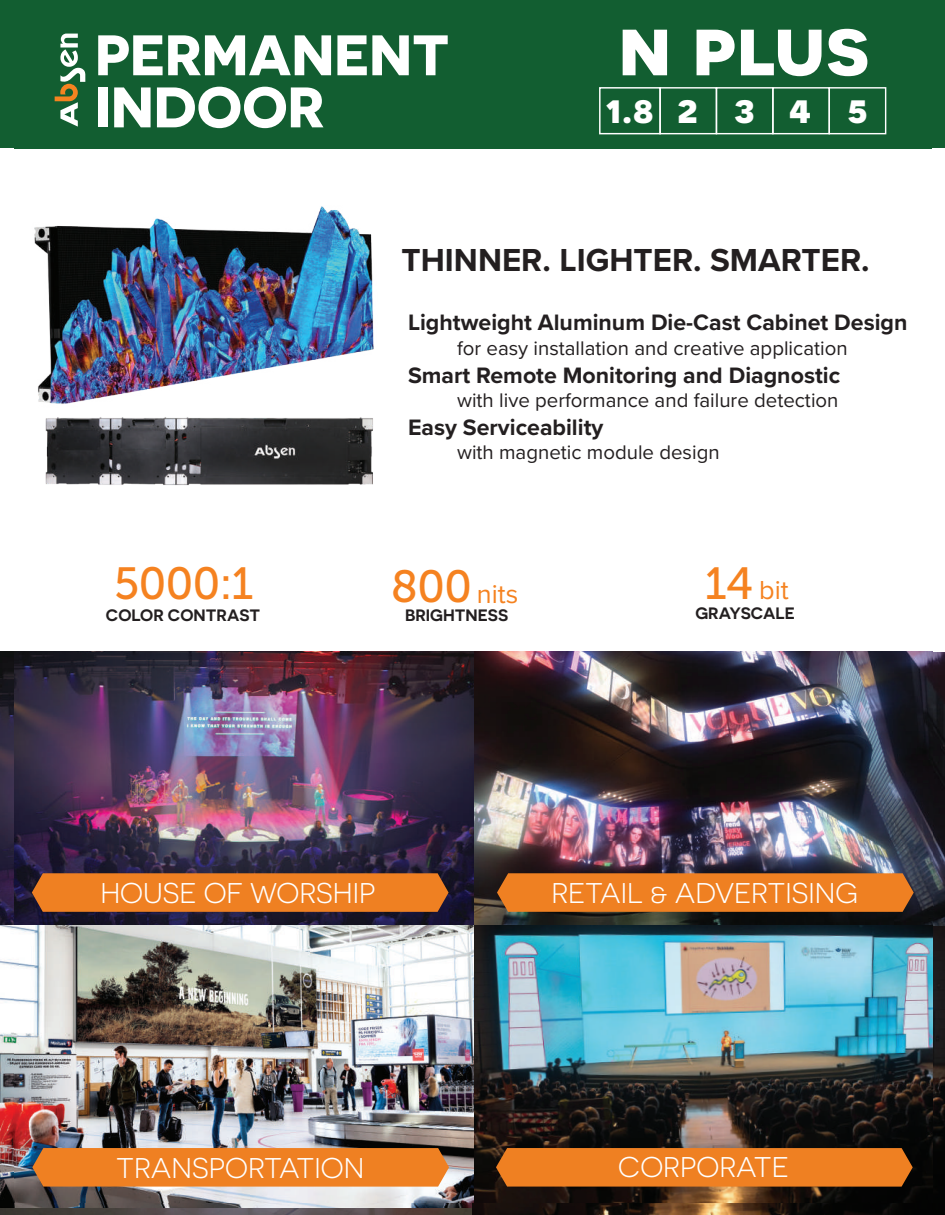
<style>
.page{position:relative;width:945px;height:1215px;background:#fff}
.page>*{position:absolute;margin:0;border:0;box-sizing:border-box;transform-origin:0 0}
.t1{font:700 81.45px "Novecentosanswide";color:#fff}
.t2{font:700 57px "Novecentosanswide";color:#fff}
.t3{font:45px "Museo Sans 500";color:#f58220}
.t4{font:700 40.5px "Novecentosanswide";color:#fff}
.t5{font:700 33px "Proxima Nova";color:#231f20}
.t6{font:28.5px "Novecentosanswide";color:#fff}
.t7{font:27px "Proxima Nova";color:#f58220}
.t8{font:700 23.1px "Proxima Nova";color:#231f20}
.t9{font:20.4px "Proxima Nova";color:#231f20}
.t10{font:600 16.5px "Novecentosanswide";color:#231f20}
.s1{font-family:"Museo Sans 500";font-size:45px}
</style>
<div class="page">
<img style="left:0;top:1207px;width:472px;height:8px">
<img style="left:0;top:652px;width:472px;height:555px">
<img style="left:932px;top:653px;width:13px;height:272px">
<img style="left:473px;top:927px;width:472px;height:288px">
<div style="left:0;top:0;width:945px;height:148px;background:#125e31"></div>
<img style="left:34px;top:206px;width:340px;height:191px">
<img style="left:38px;top:397px;width:335px;height:89px">
<div style="left:772px;top:87px;width:58px;height:47px;border:1px solid #fff"></div>
<div style="left:829px;top:87px;width:57px;height:47px;border:1px solid #fff"></div>
<svg style="left:55px;top:34px;width:30px;height:93px"></svg>
<img style="left:14px;top:651px;width:918px;height:551px">
<img style="left:14px;top:924px;width:459px;height:278px">
<img style="left:473px;top:651px;width:459px;height:267px">
<div style="left:32px;top:1148px;width:417px;height:39px;background:#ef8022"></div>
<svg style="left:32px;top:873px;width:417px;height:39px;background:#e67b22"></svg>
<svg style="left:497px;top:873px;width:417px;height:39px;background:#e77c22"></svg>
<svg style="left:496px;top:1148px;width:417px;height:39px;background:#e67b21"></svg>
<div style="left:716px;top:87px;width:58px;height:47px;border:1px solid #fff"></div>
<div style="left:659px;top:87px;width:58px;height:47px;border:1px solid #fff"></div>
<div style="left:599px;top:87px;width:62px;height:47px;border:1px solid #fff"></div>
<h2 class="t2" style="left:95px;top:20px;width:356px">PERMANENT</h2>
<h1 class="t1" style="left:618px;top:-4px;width:253px">n plus</h1>
<h2 class="t2" style="left:95px;top:72px;width:231px">INDOOR</h2>
<h3 class="t4" style="left:605px;top:84px;width:264px">1.82 3 4 5</h3>
<h3 class="t5" style="left:402px;top:236px;width:470px">THINNER. LIGHTER. SMARTER.</h3>
<p class="t8" style="left:408px;top:305px;width:501px">Lightweight Aluminum Die-Cast Cabinet Design</p>
<p class="t9" style="left:457px;top:333px;width:392px">for easy installation and creative application</p>
<p class="t8" style="left:408px;top:358px;width:434px">Smart Remote Monitoring and Diagnostic</p>
<p class="t9" style="left:457px;top:385px;width:383px">with live performance and failure detection</p>
<p class="t8" style="left:408px;top:410px;width:197px">Easy Serviceability</p>
<p class="t9" style="left:457px;top:437px;width:264px">with magnetic module design</p>
<h3 class="t3" style="left:114px;top:559px;width:141px">5000:1</h3>
<h3 class="t7" style="left:391px;top:574px;width:129px"><span class="s1">800</span> nits</h3>
<p class="t10" style="left:106px;top:605px;width:156px">COLOR CONTRAST</p>
<p class="t10" style="left:405px;top:605px;width:105px">BRIGHTNESS</p>
<h3 class="t7" style="left:705px;top:570px;width:85px"><span class="s1">14</span> bit</h3>
<p class="t10" style="left:695px;top:603px;width:101px">GRAYSCALE</p>
<h3 class="t6" style="left:100px;top:876px;width:276px">HOUSE OF WORSHIP</h3>
<h3 class="t6" style="left:551px;top:877px;width:308px">RETAIL &amp; ADVERTISING</h3>
<h3 class="t6" style="left:116px;top:1151px;width:250px">TRANSPORTATION</h3>
<h3 class="t6" style="left:618px;top:1151px;width:172px">CORPORATE</h3>
</div>
